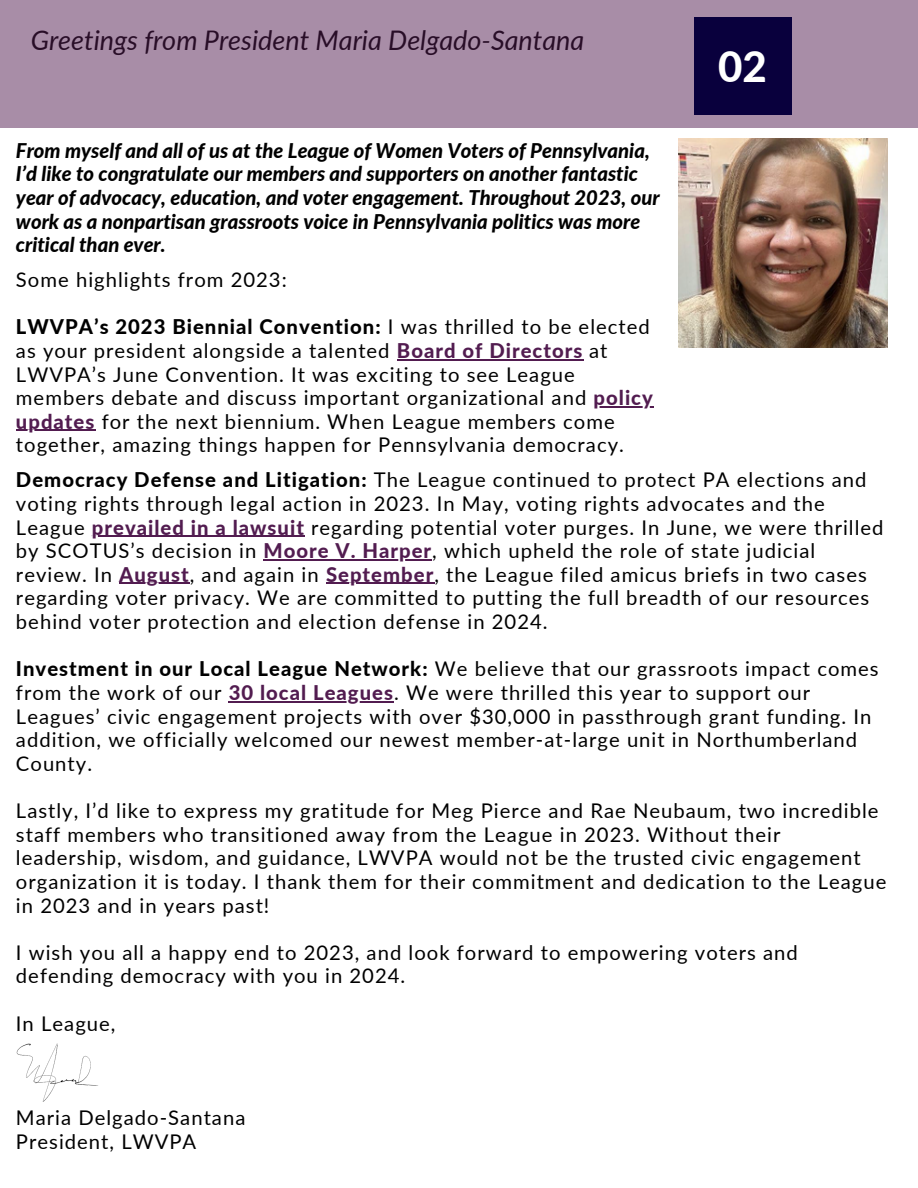
<style>
.page{position:relative;width:918px;height:1188px;background:#fff}
.page>*{position:absolute;margin:0;border:0;box-sizing:border-box;transform-origin:0 0}
.t1{font:800 42px "Lato";color:#fff}
.t2{font:italic 27px "Lato";color:#000}
.t3{font:20.25px/23.7px "Lato";letter-spacing:.05em;color:#000}
.t4{font:italic 800 20.25px/23.7px "Lato";color:#000}
.s1{font-weight:800}
.s2{font-weight:800;color:#521c50}
</style>
<div class="page">
<img style="left:679px;top:139px;width:209px;height:209px">
<div style="left:0;top:0;width:918px;height:128px;background:#a88da7"></div>
<div style="left:694px;top:17px;width:97px;height:98px;background:#09003d"></div>
<hr style="left:92px;top:536px;width:213px;height:1px;background:#521c50">
<hr style="left:264px;top:559px;width:168px;height:1px;background:#521c50">
<hr style="left:119px;top:583px;width:71px;height:1px;background:#521c50">
<hr style="left:326px;top:583px;width:108px;height:1px;background:#521c50">
<hr style="left:229px;top:701px;width:165px;height:1px;background:#521c50">
<img style="left:16px;top:1043px;width:82px;height:59px">
<hr style="left:397px;top:359px;width:186px;height:1px;background:#521c50">
<hr style="left:594px;top:406px;width:60px;height:1px;background:#521c50">
<hr style="left:16px;top:430px;width:79px;height:1px;background:#521c50">
<p class="t2" style="left:31px;top:24px;width:555px">Greetings from President Maria Delgado-Santana</p>
<p class="t4" style="left:16px;top:138px;width:645px">From myself and all of us at the League of Women Voters of Pennsylvania, I’d like to congratulate our members and supporters on another fantastic year of advocacy, education, and voter engagement. Throughout 2023, our work as a nonpartisan grassroots voice in Pennsylvania politics was more critical than ever.</p>
<p class="t3" style="left:16px;top:267px;width:272px">Some highlights from 2023:</p>
<p class="t3" style="left:16px;top:315px;width:638px"><span class="s1">LWVPA’s 2023 Biennial Convention:</span> I was thrilled to be elected as your president alongside a talented <span class="s2">Board of Directors</span> at LWVPA’s June Convention. It was exciting to see League members debate and discuss important organizational and <span class="s2">policy updates</span> for the next biennium. When League members come together, amazing things happen for Pennsylvania democracy.</p>
<p class="t1" style="left:718px;top:40px;width:50px">02</p>
<p class="t3" style="left:16px;top:468px;width:869px"><span class="s1">Democracy Defense and Litigation:</span> The League continued to protect PA elections and voting rights through legal action in 2023. In May, voting rights advocates and the League <span class="s2">prevailed in a lawsuit</span> regarding potential voter purges. In June, we were thrilled by SCOTUS’s decision in <span class="s2">Moore V. Harper</span>, which upheld the role of state judicial review. In <span class="s2">August</span>, and again in <span class="s2">September</span>, the League filed amicus briefs in two cases regarding voter privacy. We are committed to putting the full breadth of our resources behind voter protection and election defense in 2024.</p>
<p class="t3" style="left:16px;top:657px;width:864px"><span class="s1">Investment in our Local League Network:</span> We believe that our grassroots impact comes from the work of our <span class="s2">30 local Leagues</span>. We were thrilled this year to support our Leagues’ civic engagement projects with over $30,000 in passthrough grant funding. In addition, we officially welcomed our newest member-at-large unit in Northumberland County.</p>
<p class="t3" style="left:16px;top:798px;width:872px">Lastly, I’d like to express my gratitude for Meg Pierce and Rae Neubaum, two incredible staff members who transitioned away from the League in 2023. Without their leadership, wisdom, and guidance, LWVPA would not be the trusted civic engagement organization it is today. I thank them for their commitment and dedication to the League in 2023 and in years past!</p>
<p class="t3" style="left:16px;top:940px;width:783px">I wish you all a happy end to 2023, and look forward to empowering voters and defending democracy with you in 2024.</p>
<p class="t3" style="left:16px;top:1011px;width:101px">In League,</p>
<p class="t3" style="left:16px;top:1105px;width:231px">Maria Delgado-Santana</p>
<p class="t3" style="left:16px;top:1129px;width:182px">President, LWVPA</p>
</div>
